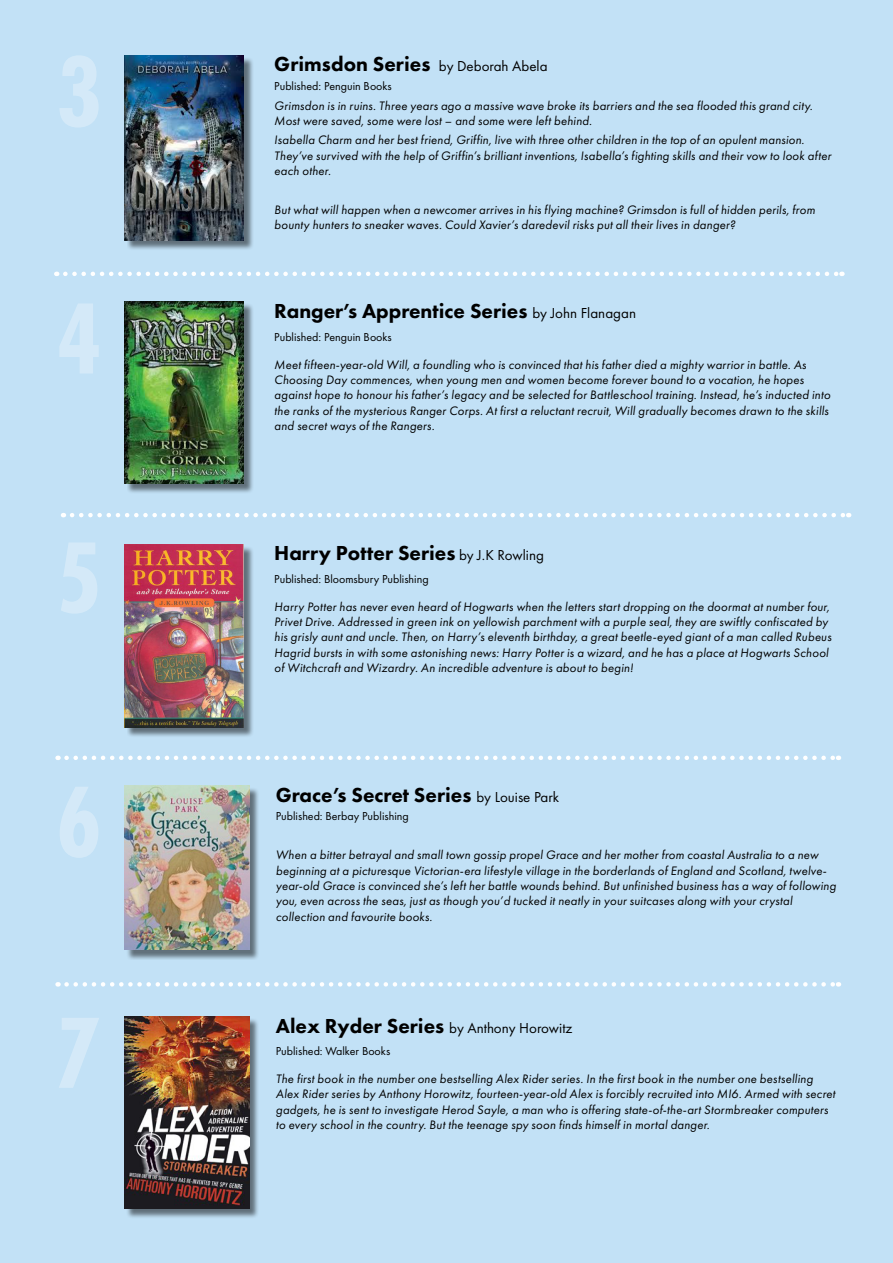
<style>
.page{position:relative;width:893px;height:1263px;background:#c2e1f6}
.page>*{position:absolute;margin:0;border:0;box-sizing:border-box;transform-origin:0 0}
.t1{font:800 21px "Futura PT";color:#000}
.t2{font:15px "Futura PT";color:#000}
.t3{font:italic 12.75px/15.3px "Futura PT";letter-spacing:.015em;color:#000}
.t4{font:12px "Futura PT";color:#000}
.s1{font-weight:400;font-size:15px}
.s2{font-weight:800;font-size:21px}
</style>
<div class="page">
<svg style="left:65px;top:272px;width:777px;height:4px"></svg>
<svg style="left:72px;top:513px;width:777px;height:4px"></svg>
<div style="left:126px;top:303px;width:128px;height:191px;background:#000;opacity:.5"></div>
<img style="left:125px;top:302px;width:119px;height:181px">
<div style="left:126px;top:57px;width:128px;height:194px;background:#000;opacity:.5"></div>
<img style="left:125px;top:55px;width:119px;height:185px">
<div style="left:126px;top:546px;width:128px;height:192px;background:#000;opacity:.5"></div>
<img style="left:125px;top:544px;width:119px;height:183px">
<svg style="left:67px;top:756px;width:772px;height:4px"></svg>
<svg style="left:67px;top:982px;width:772px;height:4px"></svg>
<div style="left:126px;top:787px;width:134px;height:172px;background:#000;opacity:.5"></div>
<img style="left:125px;top:786px;width:124px;height:163px">
<div style="left:126px;top:1018px;width:134px;height:201px;background:#000;opacity:.5"></div>
<img style="left:125px;top:1017px;width:124px;height:192px">
<h1 class="t1" style="left:274px;top:51px;width:275px">Grimsdon Series <span class="s1">by Deborah Abela</span></h1>
<p class="t4" style="left:274px;top:79px;width:119px">Published: Penguin Books</p>
<p class="t3" style="left:274px;top:98px;width:540px">Grimsdon is in ruins. Three years ago a massive wave broke its barriers and the sea flooded this grand city.<br>Most were saved, some were lost – and some were left behind.</p>
<p class="t3" style="left:274px;top:132px;width:558px">Isabella Charm and her best friend, Griffin, live with three other children in the top of an opulent mansion.<br>They’ve survived with the help of Griffin’s brilliant inventions, Isabella’s fighting skills and their vow to look after each other.</p>
<p class="t3" style="left:274px;top:202px;width:542px">But what will happen when a newcomer arrives in his flying machine? Grimsdon is full of hidden perils, from bounty hunters to sneaker waves. Could Xavier’s daredevil risks put all their lives in danger?</p>
<h1 class="t1" style="left:274px;top:298px;width:363px">Ranger’s Apprentice Series <span class="s1">by John Flanagan</span></h1>
<p class="t4" style="left:274px;top:330px;width:119px">Published: Penguin Books</p>
<p class="t3" style="left:274px;top:357px;width:558px">Meet fifteen-year-old Will, a foundling who is convinced that his father died a mighty warrior in battle. As Choosing Day commences, when young men and women become forever bound to a vocation, he hopes against hope to honour his father’s legacy and be selected for Battleschool training. Instead, he’s inducted into the ranks of the mysterious Ranger Corps. At first a reluctant recruit, Will gradually becomes drawn to the skills and secret ways of the Rangers.</p>
<h1 class="t1" style="left:274px;top:540px;width:271px">Harry Potter Series <span class="s1">by J.K Rowling</span></h1>
<p class="t4" style="left:274px;top:571px;width:156px">Published: Bloomsbury Publishing</p>
<p class="t3" style="left:274px;top:599px;width:559px">Harry Potter has never even heard of Hogwarts when the letters start dropping on the doormat at number four, Privet Drive. Addressed in green ink on yellowish parchment with a purple seal, they are swiftly confiscated by his grisly aunt and uncle. Then, on Harry’s eleventh birthday, a great beetle-eyed giant of a man called Rubeus Hagrid bursts in with some astonishing news: Harry Potter is a wizard, and he has a place at Hogwarts School of Witchcraft and Wizardry. An incredible adventure is about to begin!</p>
<h1 class="t1" style="left:276px;top:781px;width:285px">Grace’s Secret Series <span class="s1">by Louise Park</span></h1>
<p class="t4" style="left:276px;top:809px;width:135px">Published: Berbay Publishing</p>
<p class="t3" style="left:276px;top:847px;width:562px">When a bitter betrayal and small town gossip propel Grace and her mother from coastal Australia to a new beginning at a picturesque Victorian-era lifestyle village in the borderlands of England and Scotland, twelve&shy;year-old Grace is convinced she’s left her battle wounds behind. But unfinished business has a way of following you, even across the seas, just as though you’d tucked it neatly in your suitcases along with your crystal collection and favourite books.</p>
<p class="t2" style="left:276px;top:1019px;width:298px"><span class="s2">Alex Ryder Series</span> by Anthony Horowitz</p>
<p class="t4" style="left:276px;top:1044px;width:116px">Published: Walker Books</p>
<p class="t3" style="left:276px;top:1071px;width:561px">The first book in the number one bestselling Alex Rider series. In the first book in the number one bestselling Alex Rider series by Anthony Horowitz, fourteen-year-old Alex is forcibly recruited into MI6. Armed with secret gadgets, he is sent to investigate Herod Sayle, a man who is offering state-of-the-art Stormbreaker computers to every school in the country. But the teenage spy soon finds himself in mortal danger.</p>
</div>
